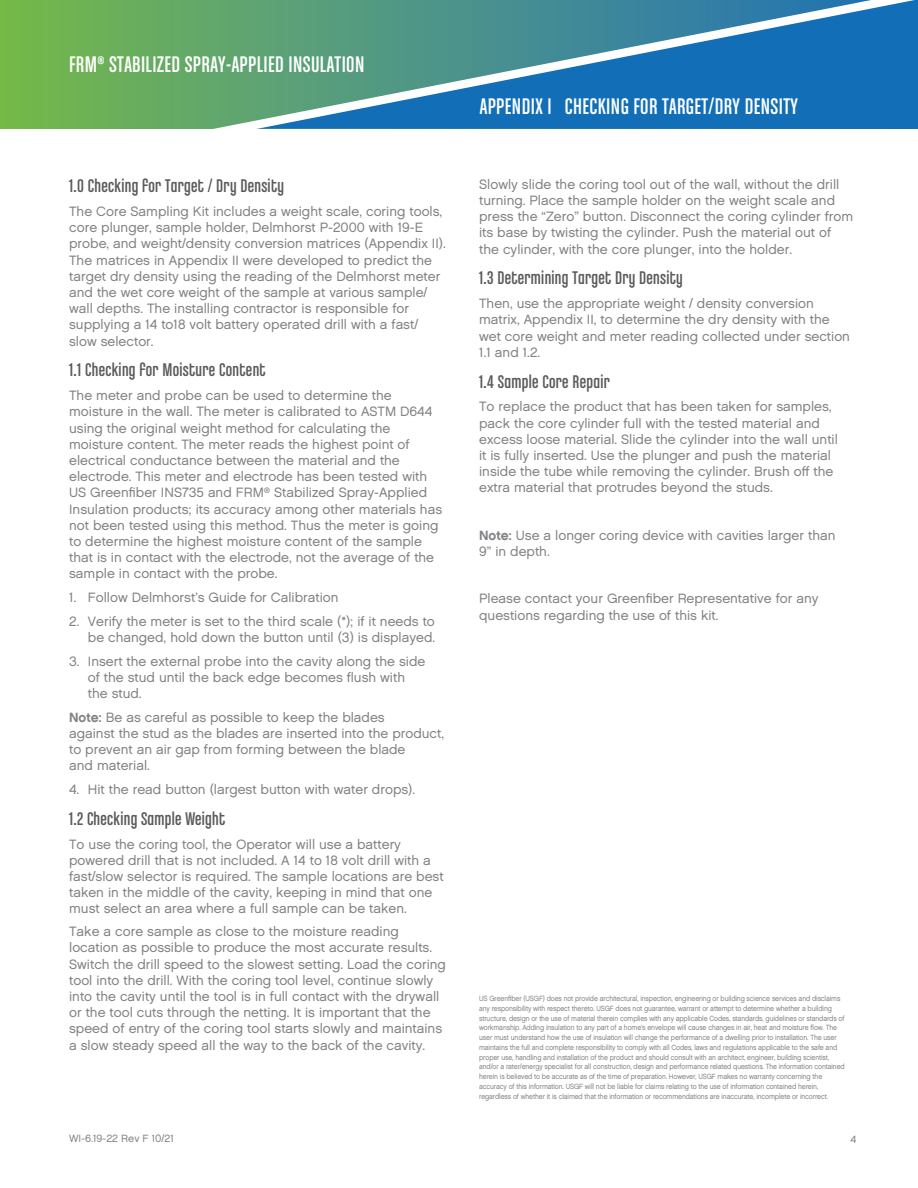
<style>
.page{position:relative;width:918px;height:1188px;background:#fff}
.page>*{position:absolute;margin:0;border:0;box-sizing:border-box;transform-origin:0 0}
.t1{font:24px "Chalet Comprime Cologne Sixty";letter-spacing:.015em;color:#fff}
.t2{font:19.5px "Chalet Comprime Cologne Eighty";letter-spacing:.015em;color:#5a5a59}
.t3{font:13.5px/16.2px "Chalet London Nineteen Sixty";color:#808285}
.t4{font:10.5px "Chalet London Nineteen Sixty";color:#808285}
.t5{font:7.5px/9.8px "Chalet London Nineteen Sixty";letter-spacing:-.015em;color:#808285;scale:.9 1}
.s1{font-family:"Chalet New York Nineteen Sixty"}
.s2{font-family:"Chalet London Nineteen Eighty"}
</style>
<div class="page">
<svg style="left:0;top:0;width:195px;height:129px;background:#6cb156"></svg>
<svg style="left:195px;top:0;width:723px;height:129px;background:#3d8aa3"></svg>
<h1 class="t1" style="left:69px;top:51px;width:297px">FRM® STABILIZED SPRAY-APPLIED INSULATION</h1>
<h2 class="t2" style="left:69px;top:175px;width:216px">1.0 Checking for Target / Dry Density</h2>
<p class="t3" style="left:69px;top:203px;width:378px">The Core Sampling Kit includes a weight scale, coring tools, core plunger, sample holder, Delmhorst P-2000 with 19-E probe, and weight/density conversion matrices (Appendix II).<br>The matrices in Appendix II were developed to predict the target dry density using the reading of the Delmhorst meter and the wet core weight of the sample at various sample/ wall depths. The installing contractor is responsible for supplying a 14 to18 volt battery operated drill with a fast/ slow selector.</p>
<h2 class="t2" style="left:69px;top:359px;width:198px">1.1 Checking for Moisture Content</h2>
<p class="t3" style="left:69px;top:387px;width:374px">The meter and probe can be used to determine the moisture in the wall. The meter is calibrated to ASTM D644 using the original weight method for calculating the moisture content. The meter reads the highest point of electrical conductance between the material and the electrode. This meter and electrode has been tested with US Greenfiber INS735 and FRM<sup>®</sup> Stabilized Spray-Applied Insulation products; its accuracy among other materials has not been tested using this method. Thus the meter is going to determine the highest moisture content of the sample that is in contact with the electrode, not the average of the sample in contact with the probe.</p>
<p class="t3" style="left:69px;top:589px;width:271px">1. Follow Delmhorst’s Guide for Calibration</p>
<p class="t3" style="left:69px;top:613px;width:368px;text-align:right">2. Verify the meter is set to the third scale (*); if it needs to be changed, hold down the button until (3) is displayed.</p>
<p class="t3" style="left:88px;top:653px;width:339px;text-indent:-19px">3. Insert the external probe into the cavity along the side of the stud until the back edge becomes flush with the stud.</p>
<p class="t3" style="left:69px;top:709px;width:376px"><span class="s1">Note:</span> Be as careful as possible to keep the blades<br>against the stud as the blades are inserted into the product, to prevent an air gap from forming between the blade<br>and material.</p>
<p class="t3" style="left:69px;top:781px;width:348px">4. Hit the read button (largest button with water drops).</p>
<h2 class="t2" style="left:69px;top:808px;width:158px">1.2 Checking Sample Weight</h2>
<p class="t3" style="left:69px;top:836px;width:376px">To use the coring tool, the Operator will use a battery powered drill that is not included. A 14 to 18 volt drill with a fast/slow selector is required. The sample locations are best taken in the middle of the cavity, keeping in mind that one must select an area where a full sample can be taken.</p>
<p class="t3" style="left:69px;top:923px;width:378px">Take a core sample as close to the moisture reading location as possible to produce the most accurate results.<br>Switch the drill speed to the slowest setting. Load the coring tool into the drill. With the coring tool level, continue slowly into the cavity until the tool is in full contact with the drywall or the tool cuts through the netting. It is important that the speed of entry of the coring tool starts slowly and maintains a slow steady speed all the way to the back of the cavity.</p>
<h1 class="t1" style="left:480px;top:93px;width:319px">APPENDIX I CHECKING FOR TARGET/DRY DENSITY</h1>
<p class="t3" style="left:479px;top:176px;width:376px">Slowly slide the coring tool out of the wall, without the drill turning. Place the sample holder on the weight scale and press the “Zero” button. Disconnect the coring cylinder from its base by twisting the cylinder. Push the material out of the cylinder, with the core plunger, into the holder.</p>
<h2 class="t2" style="left:479px;top:267px;width:205px">1.3 Determining Target Dry Density</h2>
<p class="t3" style="left:479px;top:295px;width:372px">Then, use the appropriate weight / density conversion matrix, Appendix II, to determine the dry density with the wet core weight and meter reading collected under section 1.1 and 1.2.</p>
<h2 class="t2" style="left:479px;top:371px;width:132px">1.4 Sample Core Repair</h2>
<p class="t3" style="left:479px;top:398px;width:360px">To replace the product that has been taken for samples, pack the core cylinder full with the tested material and excess loose material. Slide the cylinder into the wall until it is fully inserted. Use the plunger and push the material inside the tube while removing the cylinder. Brush off the extra material that protrudes beyond the studs.</p>
<p class="t3" style="left:479px;top:527px;width:358px"><span class="s1">Note:</span> Use a longer coring device with cavities larger than<br>9” in depth.</p>
<p class="t3" style="left:479px;top:590px;width:341px">Please contact your Greenfiber Representative for any questions regarding the use of this kit.</p>
<p class="t5" style="left:479px;top:994px;width:408px">US Greenfiber (USGF) does not provide architectural, inspection, engineering or building science services and disclaims any responsibility with respect thereto. USGF does not guarantee, warrant or attempt to determine whether a building structure, design or the use of material therein complies with any applicable Codes, standards, guidelines or standards of workmanship. Adding insulation to any part of a home’s envelope will cause changes in air, heat and moisture flow. The user must understand how the use of insulation will change the performance of a dwelling prior to installation. The user maintains the full and complete responsibility to comply with all Codes, laws and regulations applicable to the safe and proper use, handling and installation of the product and should consult with an architect, engineer, building scientist, and/or a rater/energy specialist for all construction, design and performance related questions. The information contained herein is believed to be accurate as of the time of preparation. However, USGF makes no warranty concerning the accuracy of this information. USGF will not be liable for claims relating to the use of information contained herein, regardless of whether it is claimed that the information or recommendations are inaccurate, incomplete or incorrect.</p>
<p class="t4" style="left:69px;top:1132px;width:106px">WI-6.19-22 Rev <span class="s2">F 10</span>/21</p>
<p class="t4" style="left:850px;top:1133px;width:7px">4</p>
</div>
